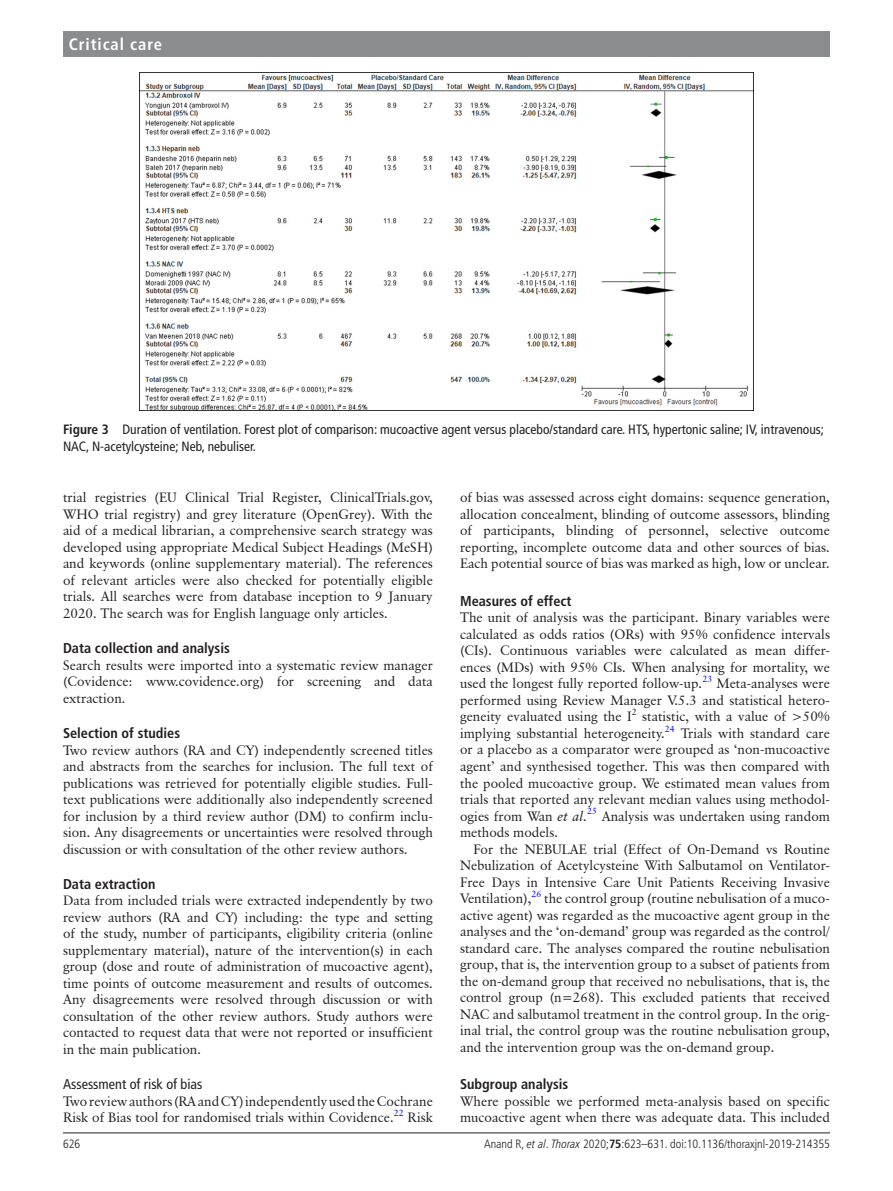
<style>
.page{position:relative;width:893px;height:1191px;background:#fff}
.page>*{position:absolute;margin:0;border:0;box-sizing:border-box;transform-origin:0 0}
.t1{font:700 condensed 16.5px "Frutiger LT Pro";letter-spacing:.055em;color:#fff}
.t2{font:700 condensed 14.25px "Frutiger LT Pro";color:#231f20}
.t3{font:condensed 14.25px "Frutiger LT Pro";color:#231f20}
.t4{font:13.5px/16.5px "Classical Garamond BT";color:#231f20;text-align:justify}
.t5{font:condensed 13.5px/16.5px "Frutiger LT Pro";color:#231f20}
.t6{font:300 condensed 12px "Frutiger LT Pro";color:#231f20}
.s1{font-weight:700}
.s2{font-style:italic}
</style>
<div class="page">
<div style="left:63px;top:31px;width:767px;height:25px;background:#8a8c8e"></div>
<img style="left:140px;top:72px;width:613px;height:338px">
<hr style="left:63px;top:1132px;width:767px;height:1px;background:#231f20">
<p class="t1" style="left:69px;top:34px;width:95px">Critical care</p>
<p class="t5" style="left:63px;top:421px;width:763px"><span class="s1">Figure 3</span> Duration of ventilation. Forest plot of comparison: mucoactive agent versus placebo/standard care. HTS, hypertonic saline; IV, intravenous;<br>NAC, N-acetylcysteine; Neb, nebuliser.</p>
<p class="t4" style="left:63px;top:489px;width:371px">trial registries (EU Clinical Trial Register, ClinicalTrials.gov, WHO trial registry) and grey literature (OpenGrey). With the aid of a medical librarian, a comprehensive search strategy was developed using appropriate Medical Subject Headings (MeSH) and keywords (online supplementary material). The references of relevant articles were also checked for potentially eligible trials. All searches were from database inception to 9 January 2020. The search was for English language only articles.</p>
<p class="t2" style="left:63px;top:640px;width:168px">Data collection and analysis</p>
<p class="t4" style="left:63px;top:656px;width:371px">Search results were imported into a systematic review manager (Covidence: www.covidence.org) for screening and data extraction.</p>
<p class="t2" style="left:63px;top:724px;width:119px">Selection of studies</p>
<p class="t4" style="left:63px;top:741px;width:371px">Two review authors (RA and CY) independently screened titles and abstracts from the searches for inclusion. The full text of publications was retrieved for potentially eligible studies. Full&shy;text publications were additionally also independently screened for inclusion by a third review author (DM) to confirm inclu&shy;sion. Any disagreements or uncertainties were resolved through discussion or with consultation of the other review authors.</p>
<p class="t2" style="left:63px;top:875px;width:94px">Data extraction</p>
<p class="t4" style="left:63px;top:892px;width:371px">Data from included trials were extracted independently by two review authors (RA and CY) including: the type and setting of the study, number of participants, eligibility criteria (online supplementary material), nature of the intervention(s) in each group (dose and route of administration of mucoactive agent), time points of outcome measurement and results of outcomes.<br>Any disagreements were resolved through discussion or with consultation of the other review authors. Study authors were contacted to request data that were not reported or insufficient in the main publication.</p>
<p class="t3" style="left:63px;top:1075px;width:141px">Assessment of risk of bias</p>
<p class="t4" style="left:63px;top:1092px;width:371px">Two review authors (RA and CY) independently used the Cochrane<br>Risk of Bias tool for randomised trials within Covidence.<sup>22</sup> Risk</p>
<p class="t4" style="left:460px;top:489px;width:371px">of bias was assessed across eight domains: sequence generation, allocation concealment, blinding of outcome assessors, blinding of participants, blinding of personnel, selective outcome reporting, incomplete outcome data and other sources of bias.<br>Each potential source of bias was marked as high, low or unclear.</p>
<p class="t2" style="left:460px;top:592px;width:113px">Measures of effect</p>
<p class="t4" style="left:460px;top:609px;width:371px">The unit of analysis was the participant. Binary variables were calculated as odds ratios (ORs) with 95% confidence intervals (CIs). Continuous variables were calculated as mean differ&shy;ences (MDs) with 95% CIs. When analysing for mortality, we used the longest fully reported follow-up.<sup>23</sup> Meta-analyses were performed using Review Manager V.5.3 and statistical hetero&shy;geneity evaluated using the I<sup>2</sup> statistic, with a value of &gt;50% implying substantial heterogeneity.<sup>24</sup></p>
<p class="t4" style="left:460px;top:725px;width:371px;text-indent:221px">Trials with standard care or a placebo as a comparator were grouped as ‘non-mucoactive agent’ and synthesised together. This was then compared with the pooled mucoactive group. We estimated mean values from trials that reported any relevant median values using methodol&shy;ogies from Wan <span class="s2">et al</span>.<sup>25</sup> Analysis was undertaken using random methods models.</p>
<p class="t4" style="left:460px;top:840px;width:371px;text-indent:14px">For the NEBULAE trial (Effect of On-Demand vs Routine Nebulization of Acetylcysteine With Salbutamol on Ventilator-Free Days in Intensive Care Unit Patients Receiving Invasive Ventilation),<sup>26</sup> the control group (routine nebulisation of a muco&shy;active agent) was regarded as the mucoactive agent group in the analyses and the ‘on-demand’ group was regarded as the control/ standard care. The analyses compared the routine nebulisation group, that is, the intervention group to a subset of patients from the on-demand group that received no nebulisations, that is, the control group (n=268). This excluded patients that received NAC and salbutamol treatment in the control group. In the orig&shy;inal trial, the control group was the routine nebulisation group, and the intervention group was the on-demand group.</p>
<p class="t2" style="left:460px;top:1075px;width:110px">Subgroup analysis</p>
<p class="t4" style="left:460px;top:1092px;width:371px">Where possible we performed meta-analysis based on specific mucoactive agent when there was adequate data. This included</p>
<p class="t6" style="left:63px;top:1136px;width:19px">626</p>
<p class="t6" style="left:484px;top:1136px;width:347px">Anand R, <span class="s2">et al</span>. <span class="s2">Thorax</span> 2020;<span class="s1">75</span>:623–631. doi:10.1136/thoraxjnl-2019-214355</p>
</div>
